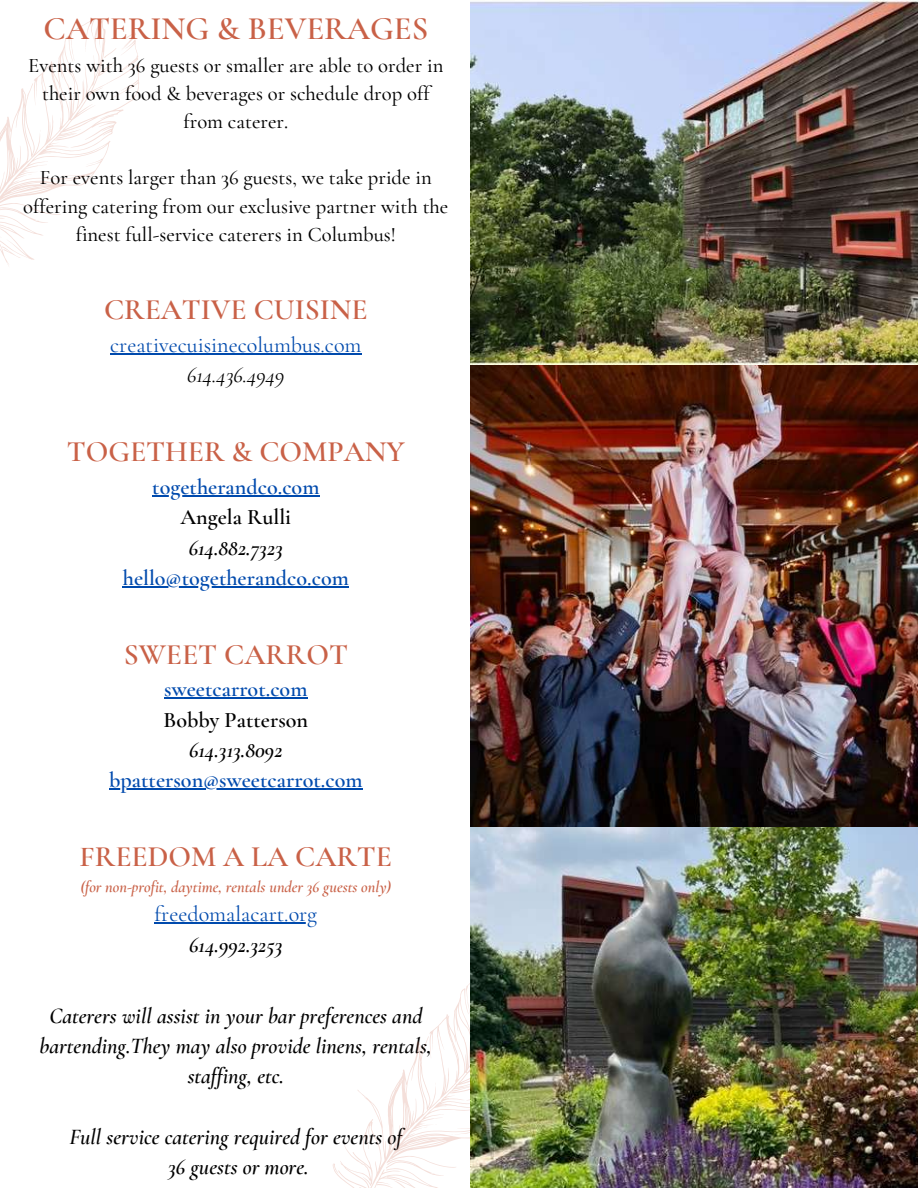
<style>
.page{position:relative;width:918px;height:1188px;background:#fff}
.page>*{position:absolute;margin:0;border:0;box-sizing:border-box;transform-origin:0 0}
.t1{font:600 32.7px "Cormorant Garamond";color:#c96147}
.t2{font:600 29.55px "Cormorant Garamond";color:#c96147}
.t3{font:italic 600 22.05px/30.3px "Cormorant Garamond";color:#000;text-align:center}
.t4{font:600 22.05px "Cormorant Garamond";color:#004aad}
.t5{font:22.05px "Cormorant Garamond";color:#004aad}
.t6{font:600 22.05px "Cormorant Garamond";color:#000}
.t7{font:italic 22.05px "Cormorant Garamond";color:#000}
.t8{font:500 20.55px/28.2px "Cormorant Garamond";color:#000;text-align:center}
.t9{font:italic 600 16.05px "Cormorant Garamond";color:#c96147}
</style>
<div class="page">
<hr style="left:110px;top:353px;width:252px;height:1px;background:#004aad">
<hr style="left:152px;top:495px;width:167px;height:1px;background:#004aad">
<hr style="left:123px;top:586px;width:226px;height:1px;background:#004aad">
<hr style="left:164px;top:697px;width:143px;height:2px;background:#004aad">
<hr style="left:109px;top:789px;width:254px;height:1px;background:#004aad">
<hr style="left:155px;top:922px;width:162px;height:2px;background:#004aad">
<svg style="left:0;top:38px;width:139px;height:228px"></svg>
<svg style="left:0;top:197px;width:48px;height:65px"></svg>
<svg style="left:66px;top:18px;width:73px;height:54px"></svg>
<svg style="left:333px;top:993px;width:137px;height:195px"></svg>
<svg style="left:377px;top:1150px;width:67px;height:38px"></svg>
<svg style="left:359px;top:1185px;width:10px;height:3px"></svg>
<svg style="left:334px;top:1163px;width:4px;height:11px"></svg>
<svg style="left:461px;top:983px;width:9px;height:42px"></svg>
<img style="left:470px;top:0;width:448px;height:1188px">
<h1 class="t1" style="left:43px;top:9px;width:386px">CATERING &amp; BEVERAGES</h1>
<p class="t8" style="left:28px;top:51px;width:417px">Events with 36 guests or smaller are able to order in their own food &amp; beverages or schedule drop off from caterer.</p>
<p class="t8" style="left:23px;top:164px;width:427px">For events larger than 36 guests, we take pride in offering catering from our exclusive partner with the finest full-service caterers in Columbus!</p>
<h2 class="t2" style="left:104px;top:292px;width:265px">CREATIVE CUISINE</h2>
<p class="t5" style="left:110px;top:332px;width:253px">creativecuisinecolumbus.com</p>
<p class="t7" style="left:187px;top:362px;width:99px">614.436.4949</p>
<h2 class="t2" style="left:67px;top:434px;width:339px">TOGETHER &amp; COMPANY</h2>
<p class="t4" style="left:152px;top:473px;width:169px">togetherandco.com</p>
<p class="t6" style="left:181px;top:504px;width:112px">Angela Rulli</p>
<p class="t3" style="left:189px;top:532px;width:96px">614.882.7323</p>
<p class="t4" style="left:123px;top:565px;width:228px">hello@togetherandco.com</p>
<h2 class="t2" style="left:124px;top:636px;width:226px">SWEET CARROT</h2>
<p class="t4" style="left:164px;top:676px;width:145px">sweetcarrot.com</p>
<p class="t6" style="left:164px;top:706px;width:146px">Bobby Patterson</p>
<p class="t3" style="left:189px;top:735px;width:95px">614.313.8092</p>
<p class="t4" style="left:109px;top:767px;width:255px">bpatterson@sweetcarrot.com</p>
<h2 class="t2" style="left:80px;top:839px;width:314px">FREEDOM A LA CARTE</h2>
<p class="t9" style="left:80px;top:877px;width:312px">(for non-profit, daytime, rentals under 36 guests only)</p>
<p class="t5" style="left:155px;top:901px;width:164px">freedomalacart.org</p>
<p class="t3" style="left:189px;top:930px;width:95px">614.992.3253</p>
<p class="t3" style="left:40px;top:1000px;width:394px">Caterers will assist in your bar preferences and bartending.They may also provide linens, rentals, staffing, etc.</p>
<p class="t3" style="left:69px;top:1122px;width:334px">Full service catering required for events of<br>36 guests or more.</p>
</div>
